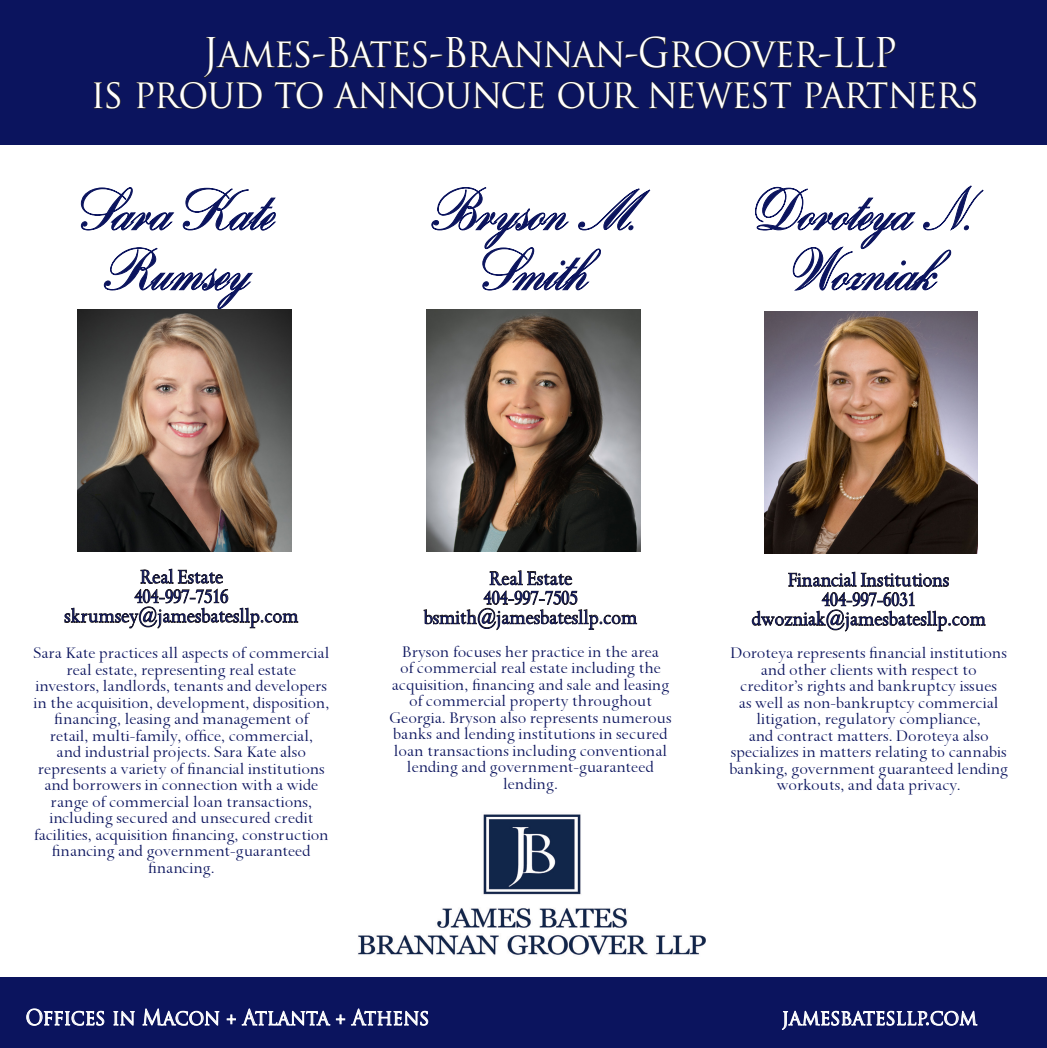
<style>
.page{position:relative;width:1047px;height:1048px;background:#fff}
.page>*{position:absolute;margin:0;border:0;box-sizing:border-box;transform-origin:0 0}
.t1{font:63px "Bank Scr D";letter-spacing:-.025em;color:#0b145e;scale:.93 1}
.t2{font:39.9px "Trajan Pro";letter-spacing:-.025em;color:#fff;scale:.93 1}
.t3{font:22.05px "Spectrum";color:#0b145e;scale:.93 1}
.t4{font:21px "Trajan Pro";color:#fff;scale:.93 1}
.t5{font:18px/16.5px "Spectrum";color:#0b145e;text-align:center}
</style>
<div class="page">
<div style="left:0;top:0;width:1046px;height:145px;background:#0b145e"></div>
<svg style="left:93px;top:81px;width:28px;height:28px"></svg>
<svg style="left:136px;top:36px;width:840px;height:73px"></svg>
<img style="left:78px;top:310px;width:213px;height:242px">
<svg style="left:64px;top:568px;width:234px;height:61px"></svg>
<div style="left:0;top:977px;width:1047px;height:71px;background:#0b145e"></div>
<svg style="left:26px;top:1008px;width:79px;height:18px"></svg>
<svg style="left:113px;top:1010px;width:22px;height:16px"></svg>
<svg style="left:142px;top:1008px;width:78px;height:18px"></svg>
<svg style="left:226px;top:1008px;width:202px;height:18px"></svg>
<svg style="left:782px;top:1010px;width:195px;height:20px"></svg>
<img style="left:764px;top:311px;width:213px;height:242px">
<img style="left:426px;top:310px;width:214px;height:242px">
<svg style="left:423px;top:570px;width:214px;height:60px"></svg>
<svg style="left:751px;top:571px;width:235px;height:61px"></svg>
<svg style="left:81px;top:187px;width:94px;height:44px"></svg>
<svg style="left:182px;top:187px;width:94px;height:44px"></svg>
<svg style="left:104px;top:247px;width:149px;height:62px"></svg>
<svg style="left:431px;top:187px;width:220px;height:104px"></svg>
<svg style="left:755px;top:185px;width:229px;height:106px"></svg>
<img style="left:358px;top:814px;width:348px;height:141px">
<p class="t2" style="left:203px;top:28px;width:748px">James-Bates-Brannan-Groover-LLP</p>
<p class="t2" style="left:91px;top:68px;width:957px">is proud to announce our newest partners</p>
<p class="t1" style="left:77px;top:177px;width:213px">Sara Kate</p>
<p class="t1" style="left:102px;top:237px;width:160px">Rumsey</p>
<p class="t1" style="left:430px;top:177px;width:224px">Bryson M.</p>
<p class="t1" style="left:479px;top:237px;width:119px">Smith</p>
<p class="t1" style="left:753px;top:177px;width:237px">Doroteya N.</p>
<p class="t1" style="left:789px;top:237px;width:159px">Wozniak</p>
<p class="t3" style="left:140px;top:563px;width:91px">Real Estate</p>
<p class="t3" style="left:134px;top:582px;width:102px">404-997-7516</p>
<p class="t3" style="left:64px;top:602px;width:253px">skrumsey@jamesbatesllp.com</p>
<p class="t5" style="left:33px;top:644px;width:297px">Sara Kate practices all aspects of commercial real estate, representing real estate investors, landlords, tenants and developers in the acquisition, development, disposition, financing, leasing and management of retail, multi-family, office, commercial,<br>and industrial projects. Sara Kate also represents a variety of financial institutions and borrowers in connection with a wide range of commercial loan transactions, including secured and unsecured credit facilities, acquisition financing, construction financing and government-guaranteed financing.</p>
<p class="t3" style="left:489px;top:564px;width:91px">Real Estate</p>
<p class="t3" style="left:483px;top:584px;width:102px">404-997-7505</p>
<p class="t3" style="left:424px;top:603px;width:231px">bsmith@jamesbatesllp.com</p>
<p class="t5" style="left:389px;top:642px;width:284px">Bryson focuses her practice in the area<br>of commercial real estate including the acquisition, financing and sale and leasing of commercial property throughout Georgia. Bryson also represents numerous banks and lending institutions in secured loan transactions including conventional lending and government-guaranteed lending.</p>
<p class="t3" style="left:788px;top:566px;width:175px">Financial Institutions</p>
<p class="t3" style="left:821px;top:585px;width:102px">404-997-6031</p>
<p class="t3" style="left:751px;top:605px;width:253px">dwozniak@jamesbatesllp.com</p>
<p class="t5" style="left:729px;top:644px;width:280px">Doroteya represents financial institutions and other clients with respect to creditor’s rights and bankruptcy issues<br>as well as non-bankruptcy commercial litigation, regulatory compliance,<br>and contract matters. Doroteya also specializes in matters relating to cannabis banking, government guaranteed lending workouts, and data privacy.</p>
<p class="t4" style="left:26px;top:1004px;width:436px">Offices in Macon + Atlanta + Athens</p>
<p class="t4" style="left:781px;top:1004px;width:211px">jamesbatesllp.com</p>
</div>
